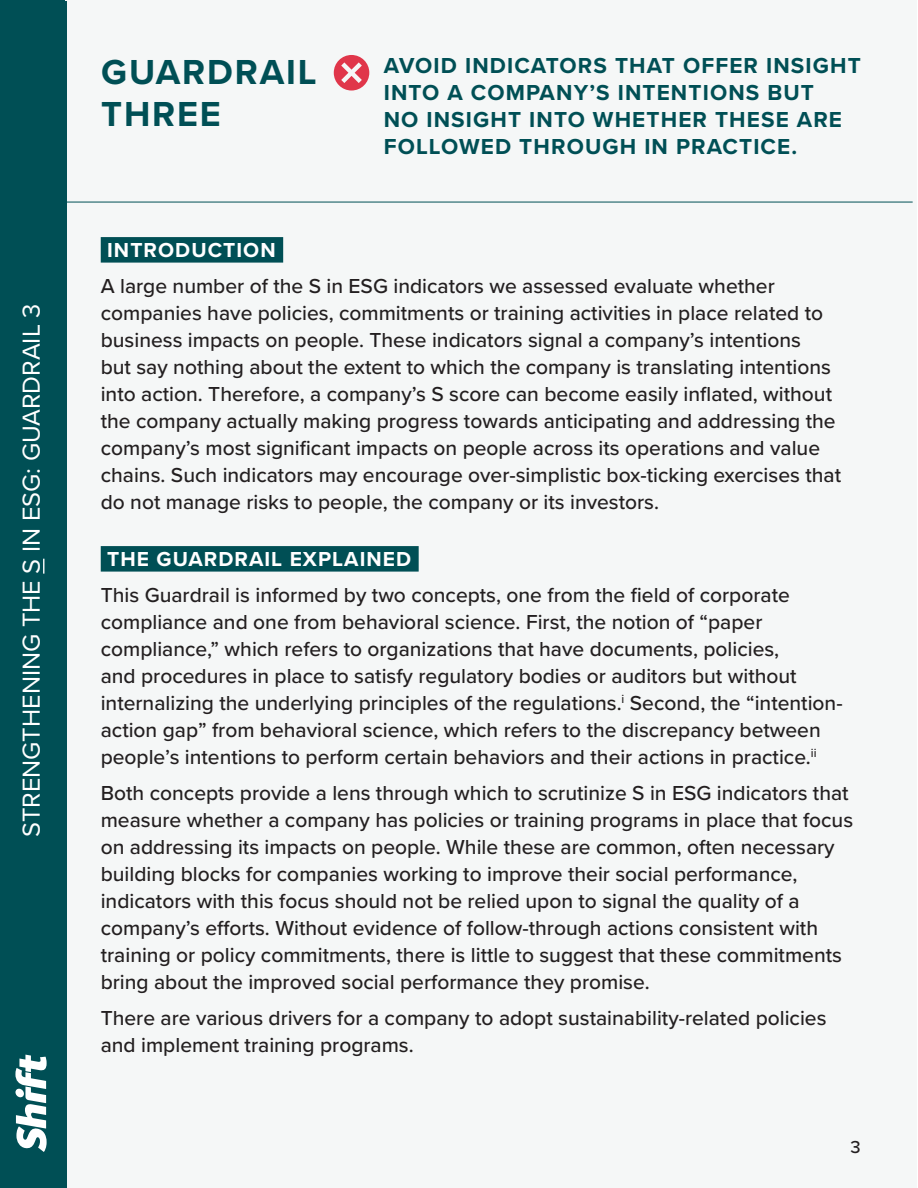
<style>
.page{position:relative;width:918px;height:1188px;background:#fff}
.page>*{position:absolute;margin:0;border:0;box-sizing:border-box;transform-origin:0 0}
.Body_Text{font:700 36px/42px "Proxima Nova";letter-spacing:.05em;color:#004f55}
.t1{font:25.5px "Proxima Nova";color:#fff}
.Body_Text-2{font:700 22.5px/27px "Proxima Nova";letter-spacing:.05em;color:#004f55}
.Body_text{font:500 21px/27px "Proxima Nova";color:#231f20}
.Body_text-2{font:700 21px "Proxima Nova";letter-spacing:.05em;color:#fff}
.t2{font:500 18px "Proxima Nova";color:#231f20}
</style>
<div class="page">
<div style="left:10px;top:0;width:907px;height:1188px;background:#f5f7f7"></div>
<div style="left:0;top:0;width:65px;height:1188px;background:#004f55"></div>
<svg style="left:43px;top:559px;width:1px;height:15px"></svg>
<svg style="left:15px;top:1055px;width:32px;height:97px"></svg>
<div style="left:101px;top:237px;width:182px;height:26px;background:#004f55"></div>
<div style="left:101px;top:546px;width:318px;height:26px;background:#004f55"></div>
<hr style="left:60px;top:202px;width:853px;height:1px;background:#004f55">
<svg style="left:334px;top:55px;width:35px;height:36px"></svg>
<div style="left:53px;top:1px;width:14px;height:1186px;background:#004f55"></div>
<p class="t1" style="left:12px;top:837px;width:535px;rotate:-90deg">STRENGTHENING THE S IN ESG: GUARDRAIL 3</p>
<p class="Body_Text" style="left:101px;top:50px;width:217px">GUARDRAIL<br>THREE</p>
<p class="Body_Text-2" style="left:384px;top:52px;width:479px">AVOID INDICATORS THAT OFFER INSIGHT INTO A COMPANY’S INTENTIONS BUT<br>NO INSIGHT INTO WHETHER THESE ARE FOLLOWED THROUGH IN PRACTICE.</p>
<p class="Body_text-2" style="left:107px;top:235px;width:170px">INTRODUCTION</p>
<p class="Body_text" style="left:101px;top:272px;width:742px">A large number of the S in ESG indicators we assessed evaluate whether companies have policies, commitments or training activities in place related to business impacts on people. These indicators signal a company’s intentions<br>but say nothing about the extent to which the company is translating intentions into action. Therefore, a company’s S score can become easily inflated, without the company actually making progress towards anticipating and addressing the company’s most significant impacts on people across its operations and value chains. Such indicators may encourage over-simplistic box-ticking exercises that do not manage risks to people, the company or its investors.</p>
<p class="Body_text-2" style="left:107px;top:544px;width:306px">THE GUARDRAIL EXPLAINED</p>
<p class="Body_text" style="left:101px;top:581px;width:743px">This Guardrail is informed by two concepts, one from the field of corporate compliance and one from behavioral science. First, the notion of “paper compliance,” which refers to organizations that have documents, policies,<br>and procedures in place to satisfy regulatory bodies or auditors but without internalizing the underlying principles of the regulations.<sup>i</sup> Second, the “intention&shy;action gap” from behavioral science, which refers to the discrepancy between people’s intentions to perform certain behaviors and their actions in practice.<sup>ii</sup></p>
<p class="Body_text" style="left:101px;top:779px;width:754px">Both concepts provide a lens through which to scrutinize S in ESG indicators that measure whether a company has policies or training programs in place that focus on addressing its impacts on people. While these are common, often necessary building blocks for companies working to improve their social performance, indicators with this focus should not be relied upon to signal the quality of a company’s efforts. Without evidence of follow-through actions consistent with training or policy commitments, there is little to suggest that these commitments bring about the improved social performance they promise.</p>
<p class="Body_text" style="left:101px;top:1004px;width:727px">There are various drivers for a company to adopt sustainability-related policies and implement training programs.</p>
<p class="t2" style="left:850px;top:1133px;width:12px">3</p>
</div>
